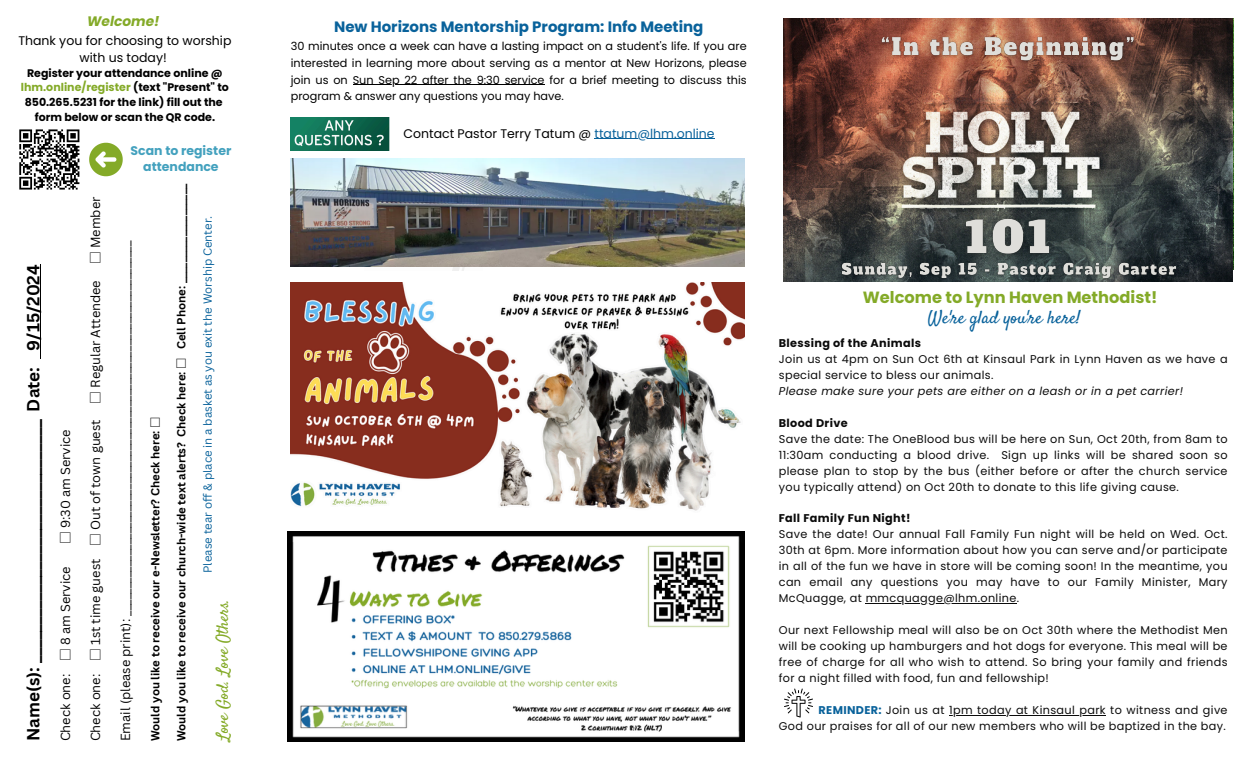
<style>
.page{position:relative;width:1260px;height:765px;background:#fff}
.page>*{position:absolute;margin:0;border:0;box-sizing:border-box;transform-origin:0 0}
.t1{font:17.88px "Satisfy";color:#09629b}
.t2{font:700 17.12px "Canva Sans";color:#000}
.t3{font:16.62px "Satisfy";color:#84aa28}
.t4{font:700 16.25px "Poppins";color:#84aa28}
.t5{font:700 15px "Poppins";color:#09629b}
.t6{font:italic 700 13.75px "Poppins";color:#84aa28}
.t7{font:12.88px "Canva Sans";color:#000}
.t8{font:12.5px/17.4px "Poppins";color:#000;text-align:center}
.t9{font:700 12.5px/16px "Poppins";color:#43a1be;text-align:center}
.t10{font:700 11.38px "Canva Sans";color:#000}
.t11{font:11.38px "Canva Sans";color:#09629b}
.t12{font:11.25px/16px "Poppins";letter-spacing:.03em;color:#0b0b0b;text-align:justify}
.t13{font:11.25px/16.9px "Poppins";color:#000;text-align:justify}
.t14{font:italic 11.25px "Poppins";letter-spacing:.03em;color:#0b0b0b}
.t15{font:700 11.25px "Poppins";letter-spacing:.03em;color:#0b0b0b}
.t16{font:700 11px/14.6px "Poppins";color:#000;text-align:center}
.s1{color:#84aa28}
.s2{font-family:"Noto Sans CJ Ksc"}
.s3{color:#09629b}
.s4{font-weight:700;color:#09629b}
</style>
<div class="page">
<img style="left:288px;top:531px;width:457px;height:210px">
<hr style="left:40px;top:264px;width:1px;height:87px;background:#000">
<svg style="left:19px;top:129px;width:61px;height:61px"></svg>
<svg style="left:89px;top:143px;width:34px;height:33px"></svg>
<img style="left:365px;top:266px;width:117px;height:4px">
<img style="left:291px;top:159px;width:454px;height:107px">
<img style="left:291px;top:117px;width:98px;height:33px">
<img style="left:783px;top:18px;width:449px;height:264px">
<img style="left:291px;top:282px;width:454px;height:229px">
<svg style="left:784px;top:689px;width:29px;height:29px"></svg>
<hr style="left:866px;top:603px;width:151px;height:1px;background:#0b0b0b">
<hr style="left:949px;top:715px;width:157px;height:1px;background:#0b0b0b">
<hr style="left:353px;top:84px;width:192px;height:1px;background:#000">
<hr style="left:595px;top:138px;width:120px;height:1px;background:#09629b">
<img style="left:955px;top:209px;width:104px;height:51px">
<img style="left:838px;top:260px;width:341px;height:22px">
<img style="left:876px;top:32px;width:266px;height:36px">
<p class="t6" style="left:87px;top:12px;width:74px">Welcome!</p>
<p class="t8" style="left:18px;top:32px;width:215px">Thank you for choosing to worship with us today!</p>
<p class="t16" style="left:21px;top:66px;width:210px">Register your attendance online @ <span class="s1">lhm.online/register</span> (text "Present" to<br>850.265.5231 for the link) fill out the</p>
<p class="t16" style="left:35px;top:110px;width:182px">form below or scan the QR code.</p>
<h3 class="t2" style="left:21px;top:741px;width:479px;rotate:-90deg">Name(s): _______________________________ Date: 9/15/2024</h3>
<p class="t7" style="left:57px;top:544px;width:117px;rotate:-90deg"><span class="s2">□</span> 9:30 am Service</p>
<p class="t7" style="left:57px;top:741px;width:176px;rotate:-90deg">Check one: <span class="s2">□</span> 8 am Service</p>
<p class="t7" style="left:87px;top:741px;width:546px;rotate:-90deg">Check one: <span class="s2">□</span> 1st time guest <span class="s2">□</span> Out of town guest <span class="s2">□</span> Regular Attendee <span class="s2">□</span> Member</p>
<p class="t9" style="left:131px;top:142px;width:102px">Scan to register attendance</p>
<p class="t7" style="left:117px;top:741px;width:502px;rotate:-90deg">Email (please print): ____________________________________________________________________</p>
<p class="t10" style="left:147px;top:741px;width:326px;rotate:-90deg">Would you like to receive our e-Newsletter? Check here: <span class="s2">□</span></p>
<p class="t10" style="left:173px;top:741px;width:559px;rotate:-90deg">Would you like to receive our church-wide text alerts? Check here: <span class="s2">□</span> Cell Phone: ___________________</p>
<p class="t11" style="left:200px;top:573px;width:359px;rotate:-90deg">Please tear off &amp; place in a basket as you exit the Worship Center.</p>
<p class="t3" style="left:212px;top:741px;width:145px;rotate:-90deg">Love God. Love Others.</p>
<p class="t5" style="left:334px;top:16px;width:371px">New Horizons Mentorship Program: Info Meeting</p>
<p class="t13" style="left:291px;top:37px;width:457px">30 minutes once a week can have a lasting impact on a student's life. If you are interested in learning more about serving as a mentor at New Horizons, please join us on Sun Sep 22 after the 9:30 service for a brief meeting to discuss this</p>
<p class="t13" style="left:291px;top:88px;width:275px">program &amp; answer any questions you may have.</p>
<p class="t8" style="left:404px;top:124px;width:313px">Contact Pastor Terry Tatum @ <span class="s3">ttatum@lhm.online</span></p>
<p class="t4" style="left:863px;top:286px;width:296px">Welcome to Lynn Haven Methodist!</p>
<p class="t1" style="left:928px;top:306px;width:154px">We're glad you're here!</p>
<p class="t15" style="left:779px;top:335px;width:144px">Blessing of the Animals</p>
<p class="t12" style="left:779px;top:351px;width:450px">Join us at 4pm on Sun Oct 6th at Kinsaul Park in Lynn Haven as we have a special service to bless our animals.</p>
<p class="t14" style="left:779px;top:383px;width:406px">Please make sure your pets are either on a leash or in a pet carrier!</p>
<p class="t15" style="left:779px;top:415px;width:70px">Blood Drive</p>
<p class="t12" style="left:779px;top:431px;width:450px">Save the date: The OneBlood bus will be here on Sun, Oct 20th, from 8am to 11:30am conducting a blood drive. Sign up links will be shared soon so please plan to stop by the bus (either before or after the church service you typically attend) on Oct 20th to donate to this life giving cause.</p>
<p class="t15" style="left:779px;top:511px;width:133px">Fall Family Fun Night!</p>
<p class="t12" style="left:779px;top:526px;width:450px">Save the date! Our annual Fall Family Fun night will be held on Wed. Oct.<br>30th at 6pm. More information about how you can serve and/or participate in all of the fun we have in store will be coming soon! In the meantime, you can email any questions you may have to our Family Minister, Mary McQuagge, at mmcquagge@lhm.online.</p>
<p class="t12" style="left:779px;top:622px;width:450px">Our next Fellowship meal will also be on Oct 30th where the Methodist Men will be cooking up hamburgers and hot dogs for everyone. This meal will be free of charge for all who wish to attend. So bring your family and friends for a night filled with food, fun and fellowship!</p>
<h4 class="t12" style="left:819px;top:702px;width:411px"><span class="s4">REMINDER:</span> Join us at 1pm today at Kinsaul park to witness and give</h4>
<p class="t12" style="left:779px;top:718px;width:449px">God our praises for all of our new members who will be baptized in the bay.</p>
</div>
